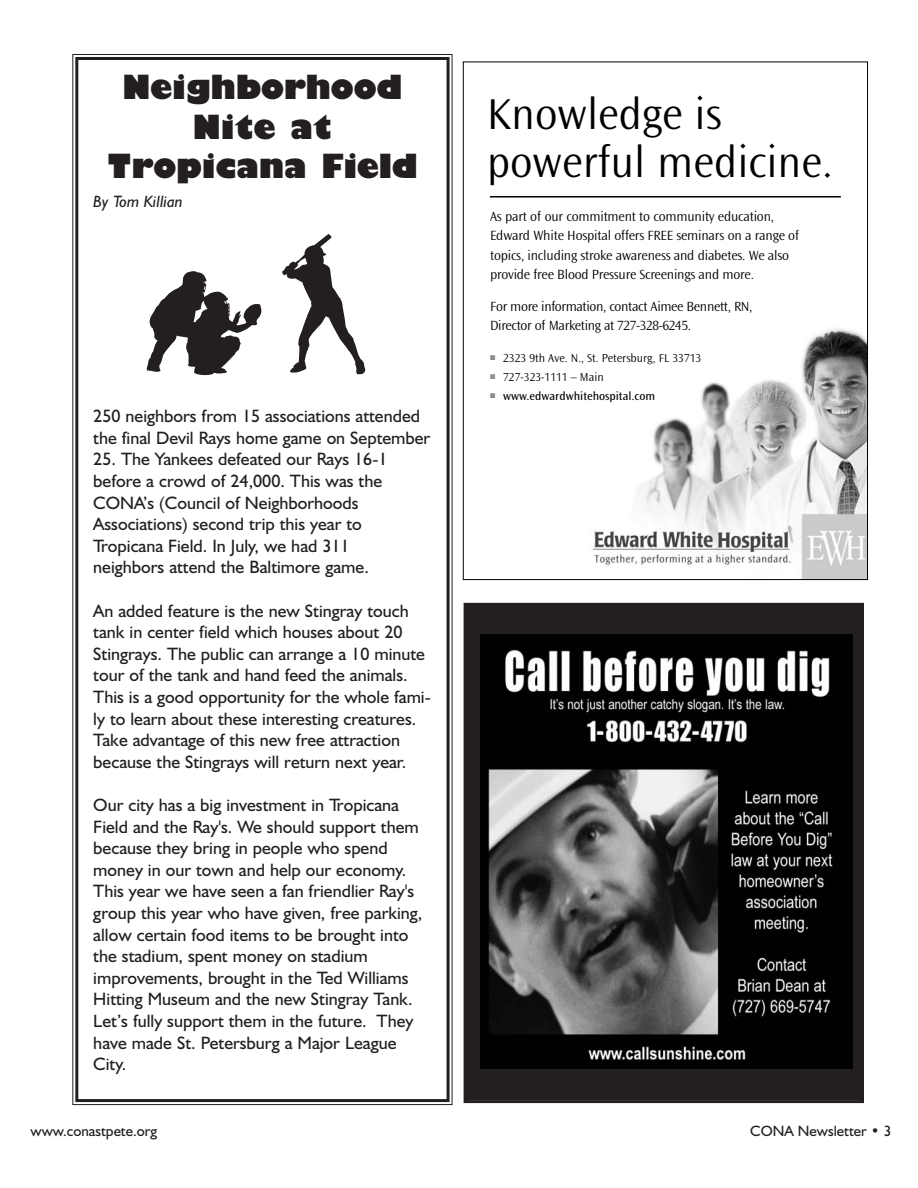
<style>
.page{position:relative;width:918px;height:1188px;background:#fff}
.page>*{position:absolute;margin:0;border:0;box-sizing:border-box;transform-origin:0 0}
.t1{font:45px/48px "Ocean Sans MM.310.475.+ZNSSFL";color:#000}
.t2{font:800 33px/39.6px "Humanist 521 BT";color:#231f20;text-align:center}
.t3{font:18px/21.6px "Humanist 521 BT";color:#231f20}
.t4{font:italic 16.5px "Humanist 521 BT";color:#231f20}
.t5{font:15px "Humanist 521 BT";color:#231f20}
.t6{font:13.8px/19.5px "Ocean Sans MM.310.475.+ZNSSFL";letter-spacing:-.015em;color:#000}
.t7{font:12px "Ocean Sans MM.310.475.+ZNSSFL";color:#000}
.t8{font:12px "Ocean Sans MM.403.475.+WXSALE";color:#000}
</style>
<div class="page">
<svg style="left:462px;top:61px;width:406px;height:520px"></svg>
<div style="left:467px;top:606px;width:394px;height:494px;background:#231f20"></div>
<div style="left:464px;top:603px;width:400px;height:500px;border:3px solid #231f20"></div>
<img style="left:481px;top:635px;width:371px;height:434px">
<div style="left:75px;top:57px;width:375px;height:1045px;border:3px solid #231f20"></div>
<svg style="left:282px;top:234px;width:83px;height:140px"></svg>
<svg style="left:147px;top:271px;width:115px;height:104px"></svg>
<h2 class="t2" style="left:107px;top:69px;width:312px">Neighborhood<br>Nite at<br>Tropicana Field</h2>
<p class="t4" style="left:93px;top:195px;width:91px">By Tom Killian</p>
<p class="t3" style="left:93px;top:407px;width:339px">250 neighbors from 15 associations attended the final Devil Rays home game on September</p>
<p class="t3" style="left:93px;top:450px;width:296px">25. The Yankees defeated our Rays 16-1 before a crowd of 24,000. This was the CONA’s (Council of Neighborhoods Associations) second trip this year to Tropicana Field. In July, we had 311 neighbors attend the Baltimore game.</p>
<p class="t3" style="left:93px;top:602px;width:339px">An added feature is the new Stingray touch tank in center field which houses about 20<br>Stingrays. The public can arrange a 10 minute tour of the tank and hand feed the animals.<br>This is a good opportunity for the whole fami&shy;ly to learn about these interesting creatures.<br>Take advantage of this new free attraction because the Stingrays will return next year.</p>
<p class="t3" style="left:93px;top:796px;width:331px">Our city has a big investment in Tropicana Field and the Ray's. We should support them because they bring in people who spend money in our town and help our economy.<br>This year we have seen a fan friendlier Ray's group this year who have given, free parking, allow certain food items to be brought into the stadium, spent money on stadium improvements, brought in the Ted Williams Hitting Museum and the new Stingray Tank.<br>Let’s fully support them in the future. They have made St. Petersburg a Major League City.</p>
<h1 class="t1" style="left:487px;top:93px;width:348px">Knowledge is powerful medicine.</h1>
<p class="t6" style="left:490px;top:208px;width:310px">As part of our commitment to community education, Edward White Hospital offers FREE seminars on a range of topics, including stroke awareness and diabetes. We also provide free Blood Pressure Screenings and more.</p>
<p class="t6" style="left:490px;top:298px;width:264px">For more information, contact Aimee Bennett, RN,<br>Director of Marketing at 727-328-6245.</p>
<p class="t7" style="left:490px;top:353px;width:213px"><sup>■</sup> 2323 9th Ave. N., St. Petersburg, FL 33713</p>
<p class="t7" style="left:490px;top:373px;width:115px"><sup>■</sup> 727-323-1111 – Main</p>
<p class="t8" style="left:490px;top:389px;width:167px"><sup>■</sup> www.edwardwhitehospital.com</p>
<p class="t5" style="left:31px;top:1125px;width:128px">www.conastpete.org</p>
<p class="t5" style="left:750px;top:1125px;width:143px">CONA Newsletter • 3</p>
</div>
